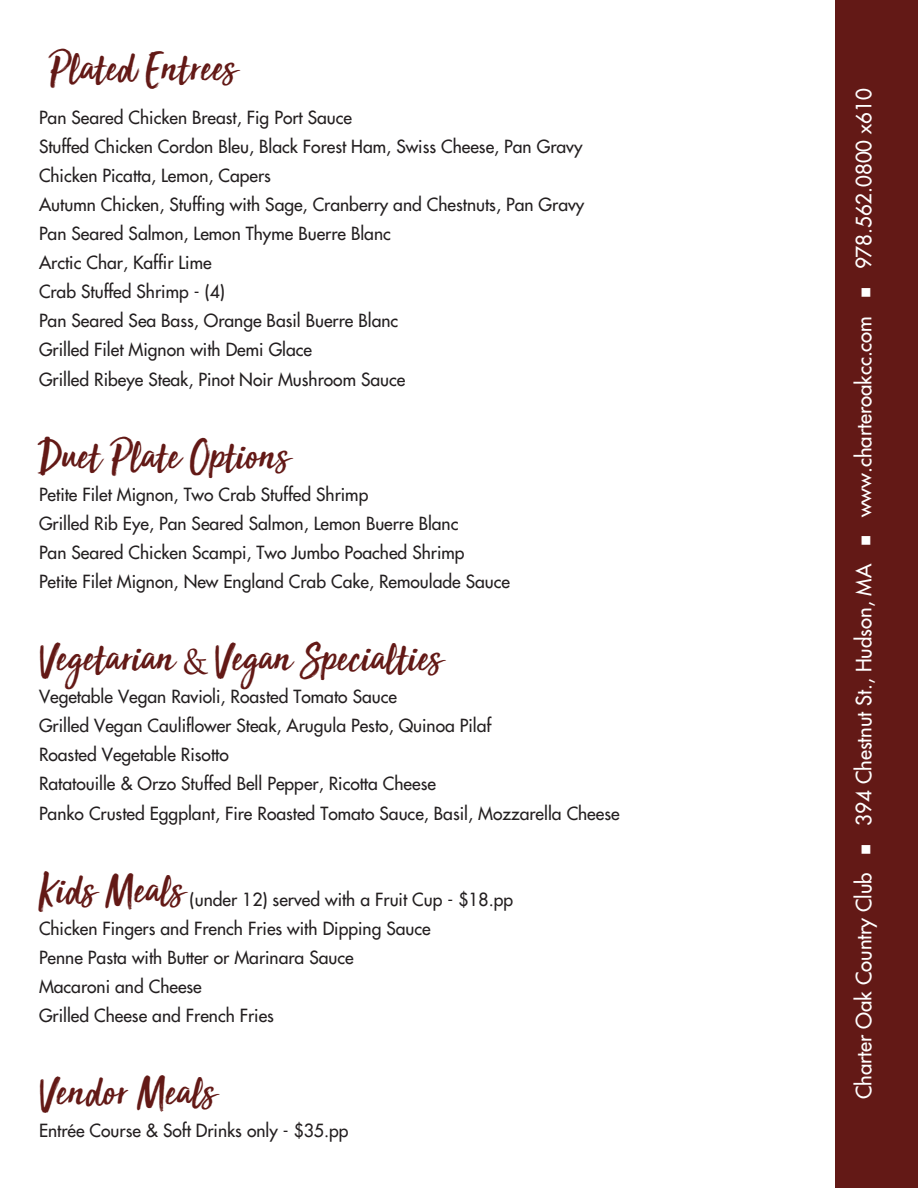
<style>
.page{position:relative;width:918px;height:1188px;background:#fff}
.page>*{position:absolute;margin:0;border:0;box-sizing:border-box;transform-origin:0 0}
.t1{font:45px "Sun Valley";color:#631916}
.t2{font:21px "Fusi Normal";color:#fff}
.t3{font:18px/29.1px "Fusi Normal";color:#231f20}
.s1{font-family:"Gabriola"}
</style>
<div class="page">
<div style="left:836px;top:0;width:82px;height:1188px;background:#631916"></div>
<h1 class="t1" style="left:49px;top:30px;width:190px">Plated Entrees</h1>
<p class="t3" style="left:39px;top:103px;width:547px">Pan Seared Chicken Breast, Fig Port Sauce<br>Stuffed Chicken Cordon Bleu, Black Forest Ham, Swiss Cheese, Pan Gravy Chicken Picatta, Lemon, Capers<br>Autumn Chicken, Stuffing with Sage, Cranberry and Chestnuts, Pan Gravy Pan Seared Salmon, Lemon Thyme Buerre Blanc<br>Arctic Char, Kaffir Lime<br>Crab Stuffed Shrimp - (4)<br>Pan Seared Sea Bass, Orange Basil Buerre Blanc<br>Grilled Filet Mignon with Demi Glace<br>Grilled Ribeye Steak, Pinot Noir Mushroom Sauce</p>
<h1 class="t1" style="left:39px;top:417px;width:252px">Duet Plate Options</h1>
<p class="t3" style="left:39px;top:480px;width:473px">Petite Filet Mignon, Two Crab Stuffed Shrimp<br>Grilled Rib Eye, Pan Seared Salmon, Lemon Buerre Blanc<br>Pan Seared Chicken Scampi, Two Jumbo Poached Shrimp<br>Petite Filet Mignon, New England Crab Cake, Remoulade Sauce</p>
<h1 class="t1" style="left:39px;top:619px;width:405px">Vegetarian <span class="s1">&amp;</span> Vegan Specialties</h1>
<p class="t3" style="left:39px;top:682px;width:582px">Vegetable Vegan Ravioli, Roasted Tomato Sauce<br>Grilled Vegan Cauliflower Steak, Arugula Pesto, Quinoa Pilaf<br>Roasted Vegetable Risotto<br>Ratatouille &amp; Orzo Stuffed Bell Pepper, Ricotta Cheese<br>Panko Crusted Eggplant, Fire Roasted Tomato Sauce, Basil, Mozzarella Cheese</p>
<h1 class="t1" style="left:39px;top:851px;width:147px">Kids Meals</h1>
<p class="t3" style="left:39px;top:885px;width:476px;text-indent:151px">(under 12) served with a Fruit Cup - $18.pp Chicken Fingers and French Fries with Dipping Sauce<br>Penne Pasta with Butter or Marinara Sauce<br>Macaroni and Cheese<br>Grilled Cheese and French Fries</p>
<h1 class="t1" style="left:39px;top:1054px;width:179px">Vendor Meals</h1>
<p class="t3" style="left:39px;top:1116px;width:311px">Entrée Course &amp; Soft Drinks only - $35.pp</p>
<p class="t2" style="left:852px;top:1099px;width:1012px;rotate:-90deg">Charter Oak Country Club ■ 394 Chestnut St., Hudson, MA ■ www.charteroakcc.com ■ 978.562.0800 x610</p>
</div>
